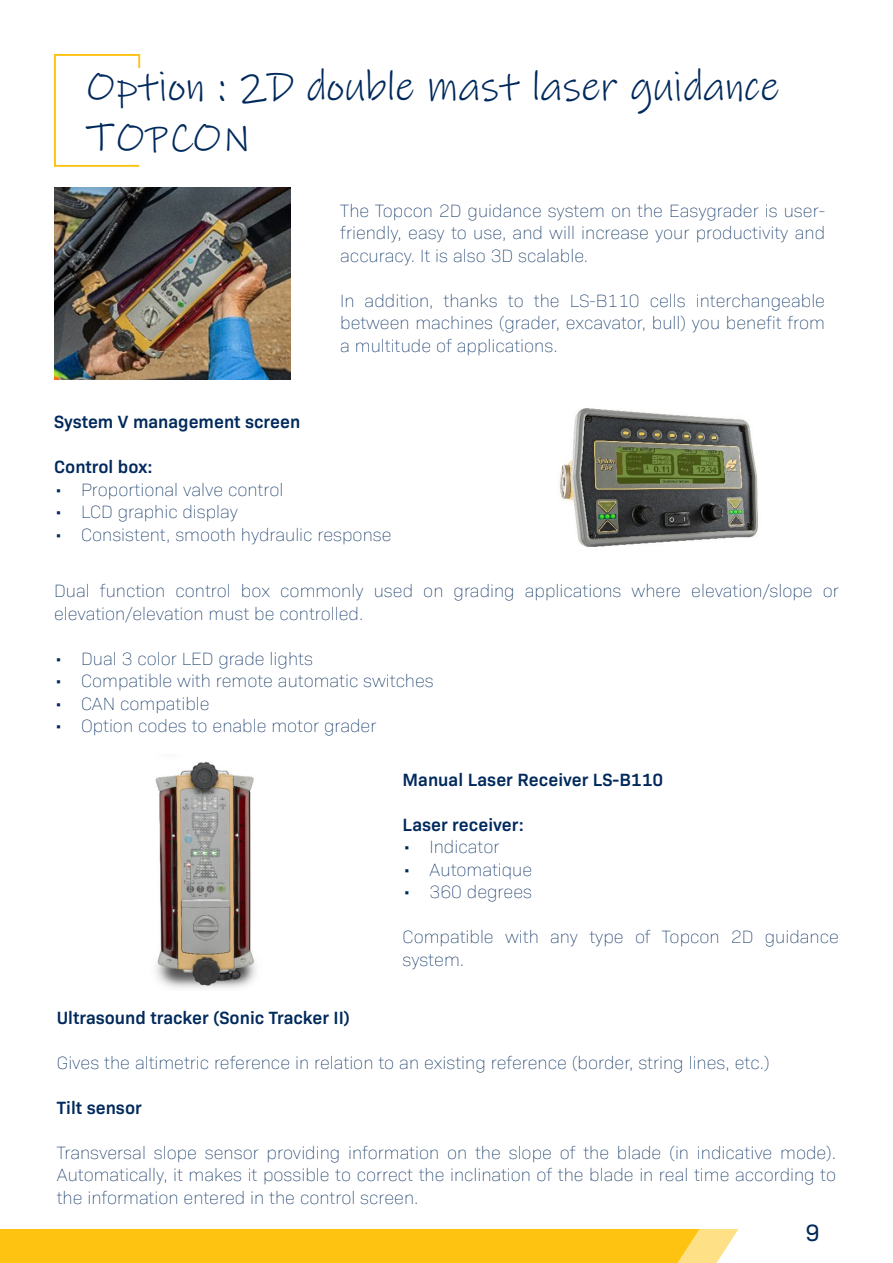
<style>
.page{position:relative;width:893px;height:1263px;background:#fff}
.page>*{position:absolute;margin:0;border:0;box-sizing:border-box;transform-origin:0 0}
.t1{font:42px/50.4px "Ink Free";color:#00295c}
.t2{font:24px "Bio Sans";color:#00295c}
.Paragraphe{font:200 18px/22.5px "Bio Sans";color:#00295c;text-align:justify}
.Paragraphe-2{font:600 18px "Bio Sans";color:#00295c}
</style>
<div class="page">
<div style="left:0;top:1229px;width:739px;height:34px;background:#fec210"></div>
<svg style="left:54px;top:54px;width:87px;height:113px"></svg>
<div style="left:83px;top:69px;width:756px;height:86px;background:#fff"></div>
<img style="left:54px;top:187px;width:237px;height:193px">
<img style="left:559px;top:408px;width:199px;height:139px">
<img style="left:155px;top:762px;width:101px;height:226px">
<p class="t1" style="left:86px;top:63px;width:695px">Option : 2D double mast laser guidance<br>TOPCON</p>
<p class="Paragraphe" style="left:340px;top:198px;width:486px">The Topcon 2D guidance system on the Easygrader is user&shy;friendly, easy to use, and will increase your productivity and accuracy. It is also 3D scalable.</p>
<p class="Paragraphe" style="left:340px;top:288px;width:486px">In addition, thanks to the LS-B110 cells interchangeable between machines (grader, excavator, bull) you benefit from a multitude of applications.</p>
<p class="Paragraphe-2" style="left:54px;top:408px;width:248px">System V management screen</p>
<p class="Paragraphe-2" style="left:54px;top:453px;width:100px">Control box:</p>
<p class="Paragraphe" style="left:54px;top:477px;width:231px">• Proportional valve control</p>
<p class="Paragraphe" style="left:54px;top:499px;width:186px">• LCD graphic display</p>
<p class="Paragraphe" style="left:54px;top:522px;width:339px">• Consistent, smooth hydraulic response</p>
<p class="Paragraphe" style="left:54px;top:578px;width:786px">Dual function control box commonly used on grading applications where elevation/slope or elevation/elevation must be controlled.</p>
<p class="Paragraphe" style="left:54px;top:646px;width:260px">• Dual 3 color LED grade lights</p>
<p class="Paragraphe" style="left:54px;top:668px;width:381px">• Compatible with remote automatic switches</p>
<p class="Paragraphe" style="left:54px;top:691px;width:157px">• CAN compatible</p>
<p class="Paragraphe" style="left:54px;top:713px;width:324px">• Option codes to enable motor grader</p>
<p class="Paragraphe-2" style="left:403px;top:766px;width:262px">Manual Laser Receiver LS-B110</p>
<p class="Paragraphe-2" style="left:403px;top:811px;width:123px">Laser receiver:</p>
<p class="Paragraphe" style="left:403px;top:835px;width:98px">• Indicator</p>
<p class="Paragraphe" style="left:403px;top:857px;width:131px">• Automatique</p>
<p class="Paragraphe" style="left:403px;top:880px;width:131px">• 360 degrees</p>
<p class="Paragraphe" style="left:403px;top:925px;width:438px">Compatible with any type of Topcon 2D guidance system.</p>
<p class="Paragraphe-2" style="left:57px;top:1004px;width:295px">Ultrasound tracker (Sonic Tracker II)</p>
<p class="Paragraphe" style="left:57px;top:1050px;width:714px">Gives the altimetric reference in relation to an existing reference (border, string lines, etc.)</p>
<p class="Paragraphe-2" style="left:57px;top:1094px;width:87px">Tilt sensor</p>
<p class="Paragraphe" style="left:57px;top:1140px;width:781px">Transversal slope sensor providing information on the slope of the blade (in indicative mode).<br>Automatically, it makes it possible to correct the inclination of the blade in real time according to the information entered in the control screen.</p>
<h2 class="t2" style="left:806px;top:1215px;width:16px">9</h2>
</div>
